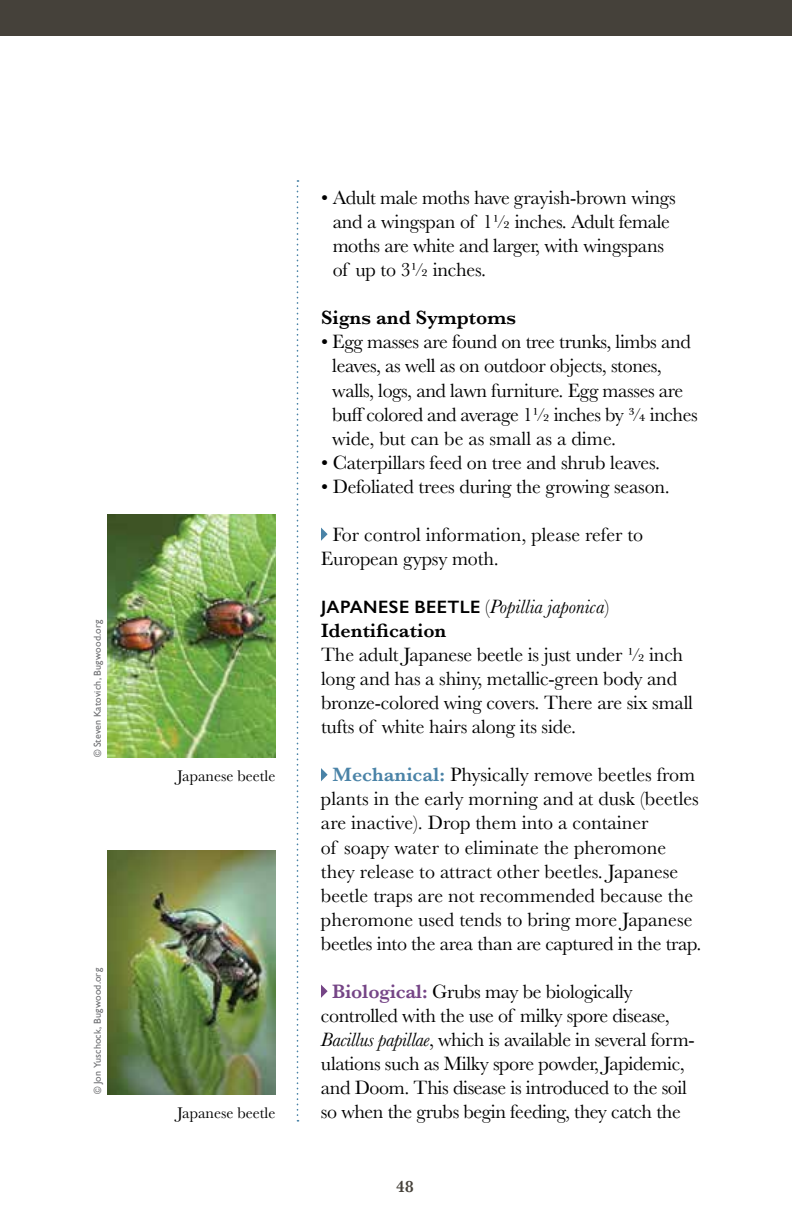
<style>
.page{position:relative;width:792px;height:1224px;background:#fff}
.page>*{position:absolute;margin:0;border:0;box-sizing:border-box;transform-origin:0 0}
.t1{font:20px/24px "Baskerville";letter-spacing:-.01em;color:#000}
.t2{font:italic 20px/24px "Baskerville";color:#000}
.t3{font:600 20px "Baskerville";color:#000}
.t4{font:600 17px "Baskerville";color:#45413a}
.t5{font:16px "Baskerville";color:#000}
.t6{font:10px "Gill Sans";letter-spacing:.015em;color:#6d6e71}
.s1{font-family:"Gill Sans";font-weight:600;font-style:normal;font-size:18px}
.s2{font-style:normal}
.s3{font-weight:600;font-style:normal}
.s4{font-weight:600;color:#4a83a7}
.s5{font-weight:600;color:#754586}
.s6{font-style:italic}
</style>
<div class="page">
<svg style="left:297px;top:180px;width:2px;height:942px"></svg>
<div style="left:0;top:0;width:792px;height:36px;background:#45413a"></div>
<img style="left:107px;top:851px;width:168px;height:243px">
<img style="left:107px;top:514px;width:168px;height:244px">
<svg style="left:321px;top:528px;width:7px;height:13px"></svg>
<svg style="left:321px;top:768px;width:7px;height:13px"></svg>
<svg style="left:321px;top:985px;width:7px;height:13px"></svg>
<p class="t6" style="left:92px;top:757px;width:139px;rotate:-90deg">© Steven Katovich, Bugwood.org</p>
<p class="t6" style="left:92px;top:1094px;width:128px;rotate:-90deg">© Jon Yuschock, Bugwood.org</p>
<p class="t5" style="left:177px;top:766px;width:100px">Japanese beetle</p>
<p class="t5" style="left:177px;top:1103px;width:100px">Japanese beetle</p>
<p class="t1" style="left:333px;top:186px;width:345px;text-indent:-12px">• Adult male moths have grayish-brown wings and a wingspan of 1½ inches. Adult female moths are white and larger, with wingspans of up to 3½ inches.</p>
<p class="t3" style="left:321px;top:304px;width:197px">Signs and Symptoms</p>
<p class="t1" style="left:332px;top:330px;width:367px;text-indent:-11px">• Egg masses are found on tree trunks, limbs and leaves, as well as on outdoor objects, stones, walls, logs, and lawn furniture. Egg masses are buff colored and average 1½ inches by ¾ inches wide, but can be as small as a dime.</p>
<p class="t1" style="left:321px;top:451px;width:341px">• Caterpillars feed on tree and shrub leaves.</p>
<p class="t1" style="left:321px;top:475px;width:350px">• Defoliated trees during the growing season.</p>
<p class="t1" style="left:321px;top:523px;width:324px;text-indent:12px">For control information, please refer to<br>European gypsy moth.</p>
<p class="t2" style="left:321px;top:595px;width:290px"><span class="s1">JAPANESE BEETLE</span> <span class="s2">(</span>Popillia japonica<span class="s2">)<br></span><span class="s3">Identification</span></p>
<p class="t1" style="left:321px;top:643px;width:374px">The adult Japanese beetle is just under ½ inch long and has a shiny, metallic-green body and bronze-colored wing covers. There are six small tufts of white hairs along its side.</p>
<p class="t1" style="left:321px;top:763px;width:382px;text-indent:12px"><span class="s4">Mechanical:</span> Physically remove beetles from plants in the early morning and at dusk (beetles are inactive). Drop them into a container<br>of soapy water to eliminate the pheromone they release to attract other beetles. Japanese beetle traps are not recommended because the pheromone used tends to bring more Japanese beetles into the area than are captured in the trap.</p>
<p class="t1" style="left:321px;top:980px;width:375px;text-indent:11px"><span class="s5">Biological:</span> Grubs may be biologically controlled with the use of milky spore disease, <span class="s6">Bacillus papillae</span>, which is available in several form&shy;ulations such as Milky spore powder, Japidemic, and Doom. This disease is introduced to the soil so when the grubs begin feeding, they catch the</p>
<p class="t4" style="left:396px;top:1175px;width:19px">48</p>
</div>
